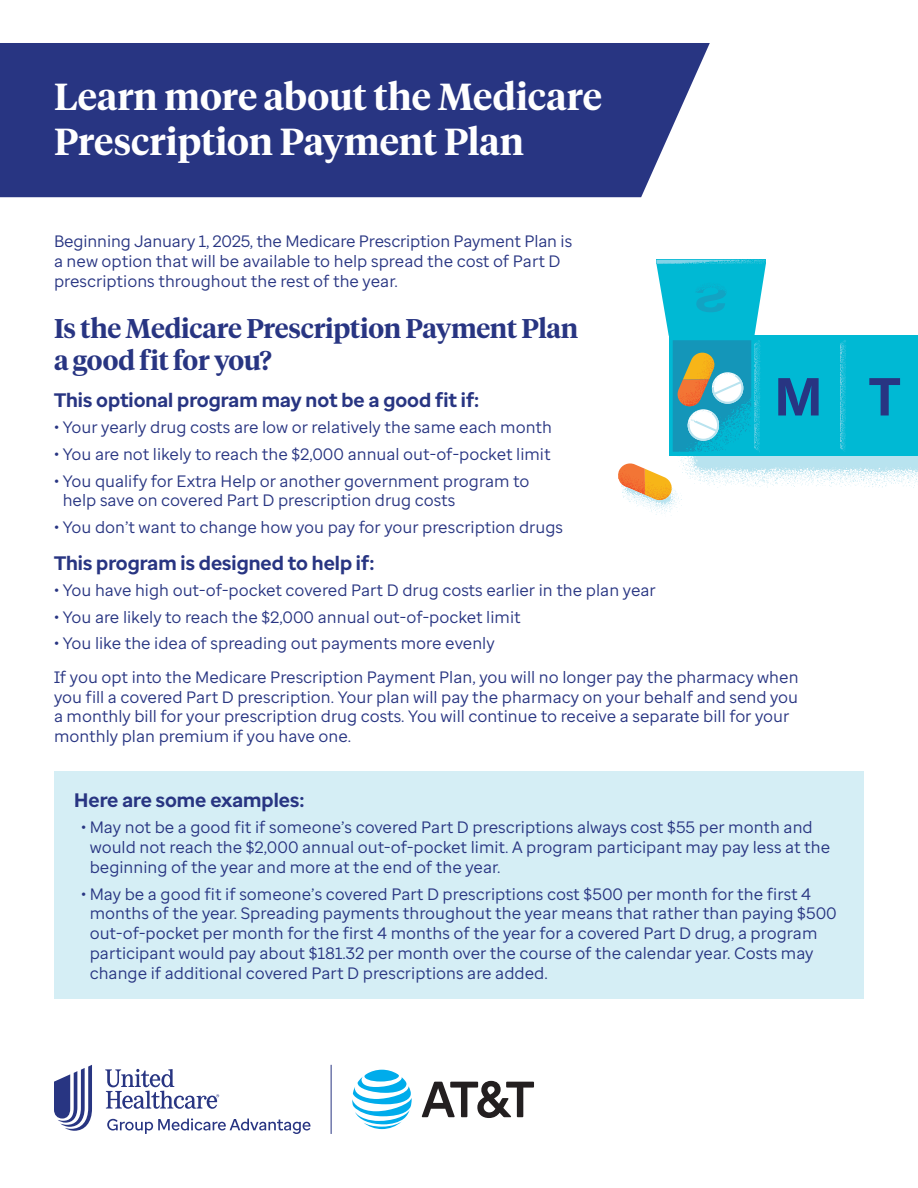
<style>
.page{position:relative;width:918px;height:1188px;background:#fff}
.page>*{position:absolute;margin:0;border:0;box-sizing:border-box;transform-origin:0 0}
.t1{font:600 37.5px/45px "UHC Serif Headline";color:#fff}
.t2{font:600 27px/32.4px "UHC Serif Headline";letter-spacing:-.01em;color:#283582}
.t3{font:700 19.5px "Enterprise Sans";color:#283582}
.t4{font:16.5px/19.8px "Enterprise Sans";color:#283582}
</style>
<div class="page">
<svg style="left:618px;top:260px;width:300px;height:256px"></svg>
<div style="left:54px;top:772px;width:810px;height:227px;background:#d5eef5"></div>
<div style="left:0;top:43px;width:710px;height:154px;background:#283582"></div>
<svg style="left:54px;top:1065px;width:38px;height:66px"></svg>
<svg style="left:105px;top:1069px;width:114px;height:40px"></svg>
<svg style="left:107px;top:1118px;width:203px;height:16px"></svg>
<svg style="left:422px;top:1081px;width:112px;height:37px"></svg>
<svg style="left:352px;top:1070px;width:60px;height:59px"></svg>
<hr style="left:331px;top:1065px;width:1px;height:69px;background:#283582">
<p class="t1" style="left:54px;top:73px;width:549px">Learn more about the Medicare<br>Prescription Payment Plan</p>
<p class="t4" style="left:54px;top:231px;width:520px">Beginning January 1, 2025, the Medicare Prescription Payment Plan is a new option that will be available to help spread the cost of Part D prescriptions throughout the rest of the year.</p>
<p class="t2" style="left:54px;top:311px;width:526px">Is the Medicare Prescription Payment Plan a good fit for you?</p>
<p class="t3" style="left:54px;top:387px;width:427px">This optional program may not be a good fit if:</p>
<p class="t4" style="left:54px;top:418px;width:500px">• Your yearly drug costs are low or relatively the same each month</p>
<p class="t4" style="left:54px;top:444px;width:498px">• You are not likely to reach the $2,000 annual out-of-pocket limit</p>
<p class="t4" style="left:63px;top:471px;width:468px;text-indent:-9px">• You qualify for Extra Help or another government program to help save on covered Part D prescription drug costs</p>
<p class="t4" style="left:54px;top:517px;width:511px">• You don’t want to change how you pay for your prescription drugs</p>
<p class="t3" style="left:54px;top:550px;width:322px">This program is designed to help if:</p>
<p class="t4" style="left:54px;top:581px;width:603px">• You have high out-of-pocket covered Part D drug costs earlier in the plan year</p>
<p class="t4" style="left:54px;top:607px;width:468px">• You are likely to reach the $2,000 annual out-of-pocket limit</p>
<p class="t4" style="left:54px;top:634px;width:442px">• You like the idea of spreading out payments more evenly</p>
<p class="t4" style="left:54px;top:667px;width:746px">If you opt into the Medicare Prescription Payment Plan, you will no longer pay the pharmacy when you fill a covered Part D prescription. Your plan will pay the pharmacy on your behalf and send you a monthly bill for your prescription drug costs. You will continue to receive a separate bill for your monthly plan premium if you have one.</p>
<p class="t3" style="left:74px;top:787px;width:232px">Here are some examples:</p>
<p class="t4" style="left:90px;top:818px;width:742px;text-indent:-9px">• May not be a good fit if someone’s covered Part D prescriptions always cost $55 per month and would not reach the $2,000 annual out-of-pocket limit. A program participant may pay less at the beginning of the year and more at the end of the year.</p>
<p class="t4" style="left:90px;top:884px;width:749px;text-indent:-9px">• May be a good fit if someone’s covered Part D prescriptions cost $500 per month for the first 4 months of the year. Spreading payments throughout the year means that rather than paying $500 out-of-pocket per month for the first 4 months of the year for a covered Part D drug, a program participant would pay about $181.32 per month over the course of the calendar year. Costs may change if additional covered Part D prescriptions are added.</p>
</div>
